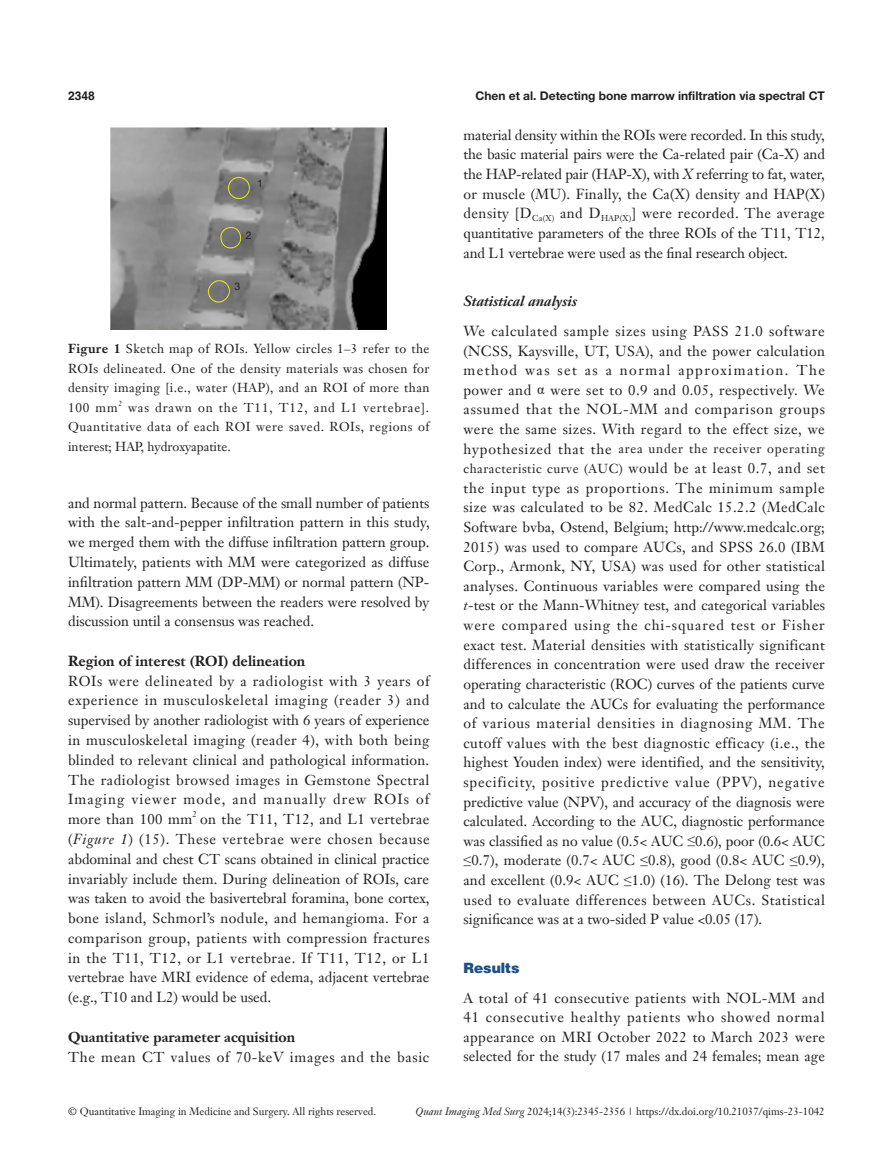
<style>
.page{position:relative;width:893px;height:1170px;background:#fff}
.page>*{position:absolute;margin:0;border:0;box-sizing:border-box;transform-origin:0 0}
.t1{font:14.25px/19.6px "Janson Text LT";letter-spacing:.005em;color:#231f20;text-align:justify}
.t2{font:700 14.25px "Janson Text LT";color:#231f20}
.t3{font:14.25px "Janson Text LT";letter-spacing:.045em;color:#231f20}
.t4{font:italic 700 14.25px "Janson Text LT";color:#231f20}
.t5{font:900 14.25px "Helvetica";color:#1c5085}
.t6{font:12.75px/19.5px "Janson Text LT";letter-spacing:.04em;color:#231f20;text-align:justify}
.t7{font:700 12px "Helvetica Neue LT Pro";color:#231f20}
.t8{font:700 12px "Helvetica";color:#231f20}
.t9{font:10.5px "Janson Text LT";color:#231f20}
.t10{font:10.5px "Helvetica Neue LT Pro";color:#231f20}
.t11{font:8.25px "Janson Text LT";color:#231f20}
.t12{font:7.5px "Janson Text LT";color:#231f20}
.s1{font-weight:700}
.s2{font-style:italic}
.s3{font-family:"Times New Roman"}
.s4{font-size:14.25px}
</style>
<div class="page">
<img style="left:111px;top:128px;width:276px;height:202px">
<p class="t8" style="left:68px;top:88px;width:28px">2348</p>
<p class="t7" style="left:475px;top:88px;width:351px">Chen et al. Detecting bone marrow infiltration via spectral CT</p>
<p class="t10" style="left:257px;top:177px;width:7px">1</p>
<p class="t10" style="left:246px;top:228px;width:7px">2</p>
<p class="t10" style="left:234px;top:280px;width:7px">3</p>
<p class="t6" style="left:68px;top:339px;width:363px"><span class="s1">Figure 1</span> Sketch map of ROIs. Yellow circles 1–3 refer to the ROIs delineated. One of the density materials was chosen for density imaging [i.e., water (HAP), and an ROI of more than 100 mm</p>
<p class="t12" style="left:119px;top:398px;width:5px">2</p>
<p class="t6" style="left:68px;top:397px;width:363px;text-indent:60px">was drawn on the T11, T12, and L1 vertebrae].<br>Quantitative data of each ROI were saved. ROIs, regions of interest; HAP, hydroxyapatite.</p>
<p class="t1" style="left:68px;top:492px;width:363px">and normal pattern. Because of the small number of patients with the salt-and-pepper infiltration pattern in this study, we merged them with the diffuse infiltration pattern group.<br>Ultimately, patients with MM were categorized as diffuse infiltration pattern MM (DP-MM) or normal pattern (NP-MM). Disagreements between the readers were resolved by discussion until a consensus was reached.</p>
<p class="t2" style="left:68px;top:651px;width:239px">Region of interest (ROI) delineation</p>
<p class="t1" style="left:68px;top:670px;width:363px">ROIs were delineated by a radiologist with 3 years of experience in musculoskeletal imaging (reader 3) and supervised by another radiologist with 6 years of experience in musculoskeletal imaging (reader 4), with both being blinded to relevant clinical and pathological information.<br>The radiologist browsed images in Gemstone Spectral Imaging viewer mode, and manually drew ROIs of more than 100 mm</p>
<p class="t11" style="left:193px;top:809px;width:6px">2</p>
<p class="t1" style="left:68px;top:809px;width:363px;text-indent:132px">on the T11, T12, and L1 vertebrae (<span class="s2">Figure 1</span>) (15). These vertebrae were chosen because abdominal and chest CT scans obtained in clinical practice invariably include them. During delineation of ROIs, care was taken to avoid the basivertebral foramina, bone cortex, bone island, Schmorl’s nodule, and hemangioma. For a comparison group, patients with compression fractures in the T11, T12, or L1 vertebrae. If T11, T12, or L1 vertebrae have MRI evidence of edema, adjacent vertebrae (e.g., T10 and L2) would be used.</p>
<p class="t2" style="left:68px;top:1027px;width:229px">Quantitative parameter acquisition</p>
<p class="t3" style="left:68px;top:1047px;width:363px">The mean CT values of 70-keV images and the basic</p>
<p class="t1" style="left:463px;top:125px;width:363px">material density within the ROIs were recorded. In this study, the basic material pairs were the Ca-related pair (Ca-X) and the HAP-related pair (HAP-X), with <span class="s2">X</span> referring to fat, water, or muscle (MU). Finally, the Ca(X) density and HAP(X) density [D<sub>Ca(X)</sub> and D<sub>HAP(X)</sub>] were recorded. The average quantitative parameters of the three ROIs of the T11, T12, and L1 vertebrae were used as the final research object.</p>
<p class="t4" style="left:463px;top:292px;width:115px">Statistical analysis</p>
<p class="t1" style="left:463px;top:321px;width:363px">We calculated sample sizes using PASS 21.0 software (NCSS, Kaysville, UT, USA), and the power calculation method was set as a normal approximation. The power and <span class="s3">α</span> were set to 0.9 and 0.05, respectively. We assumed that the NOL-MM and comparison groups were the same sizes. With regard to the effect size, we</p>
<p class="t6" style="left:463px;top:438px;width:363px"><span class="s4">hypothesized that the</span> area under the receiver operating characteristic curve (AUC) <span class="s4">would be at least 0.7, and set</span></p>
<p class="t1" style="left:463px;top:478px;width:363px">the input type as proportions. The minimum sample size was calculated to be 82. MedCalc 15.2.2 (MedCalc Software bvba, Ostend, Belgium; http://www.medcalc.org; 2015) was used to compare AUCs, and SPSS 26.0 (IBM Corp., Armonk, NY, USA) was used for other statistical analyses. Continuous variables were compared using the <span class="s2">t</span>-test or the Mann-Whitney test, and categorical variables were compared using the chi-squared test or Fisher exact test. Material densities with statistically significant differences in concentration were used draw the receiver operating characteristic (ROC) curves of the patients curve and to calculate the AUCs for evaluating the performance of various material densities in diagnosing MM. The cutoff values with the best diagnostic efficacy (i.e., the highest Youden index) were identified, and the sensitivity, specificity, positive predictive value (PPV), negative predictive value (NPV), and accuracy of the diagnosis were calculated. According to the AUC, diagnostic performance was classified as no value (0.5&lt; AUC <span class="s3">≤</span>0.6), poor (0.6&lt; AUC <span class="s3">≤</span>0.7), moderate (0.7&lt; AUC <span class="s3">≤</span>0.8), good (0.8&lt; AUC <span class="s3">≤</span>0.9), and excellent (0.9&lt; AUC <span class="s3">≤</span>1.0) (16). The Delong test was used to evaluate differences between AUCs. Statistical significance was at a two-sided P value &lt;0.05 (17).</p>
<p class="t5" style="left:463px;top:958px;width:58px">Results</p>
<p class="t1" style="left:463px;top:987px;width:363px">A total of 41 consecutive patients with NOL-MM and 41 consecutive healthy patients who showed normal appearance on MRI October 2022 to March 2023 were selected for the study (17 males and 24 females; mean age</p>
<p class="t9" style="left:68px;top:1104px;width:310px">© Quantitative Imaging in Medicine and Surgery. All rights reserved.</p>
<p class="t9" style="left:416px;top:1104px;width:411px"><span class="s2">Quant Imaging Med Surg</span> 2024;14(3):2345-2356 | https://dx.doi.org/10.21037/qims-23-1042</p>
</div>
